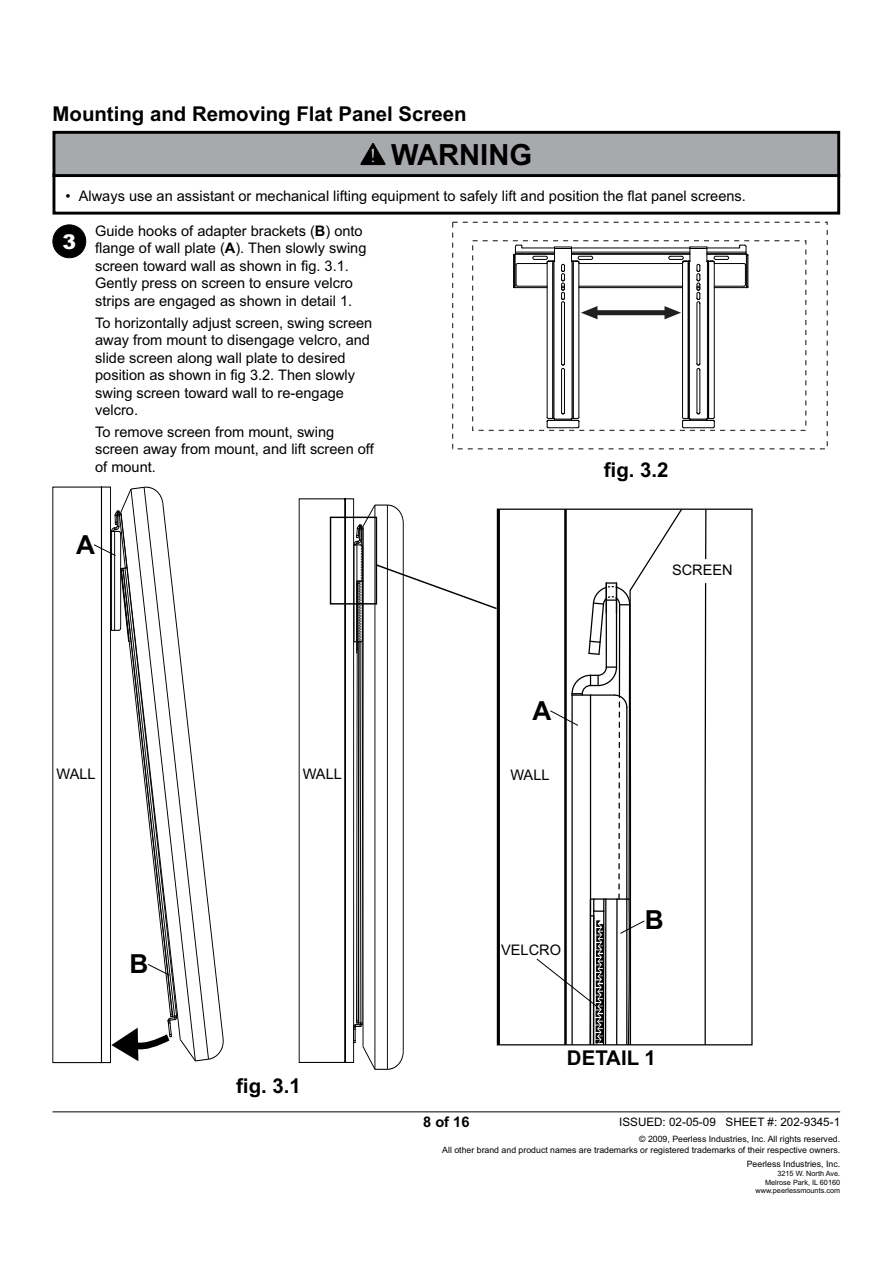
<style>
.page{position:relative;width:893px;height:1263px;background:#fff}
.page>*{position:absolute;margin:0;border:0;box-sizing:border-box;transform-origin:0 0}
.t1{font:700 29.1px "Arial";color:#000}
.t2{font:700 26.25px "Arial";color:#000}
.t3{font:700 20.4px "Arial";color:#000}
.t4{font:900 20.4px "Arial";color:#fff}
.t5{font:14.55px/17.5px "Arial";color:#000}
.t6{font:700 14.55px "Arial";color:#000}
.t7{font:11.7px "Arial";color:#000}
.t8{font:8.7px/10.5px "Arial";color:#000;text-align:right}
.t9{font:7.35px/8.7px "Arial";color:#000;text-align:right}
.s1{font-weight:700}
</style>
<div class="page">
<hr style="left:53px;top:1111px;width:787px;height:1px;background:#000">
<svg style="left:708px;top:508px;width:45px;height:538px"></svg>
<div style="left:53px;top:174px;width:787px;height:41px;border:3px solid #000"></div>
<div style="left:54px;top:132px;width:785px;height:44px;background:#a7a9ac"></div>
<div style="left:53px;top:131px;width:787px;height:46px;border:3px solid #000"></div>
<svg style="left:360px;top:143px;width:25px;height:22px"></svg>
<div style="left:53px;top:225px;width:33px;height:33px;background:#000;border-radius:50%"></div>
<div style="left:53px;top:225px;width:33px;height:33px;border:1px solid #000;border-radius:50%"></div>
<hr style="left:714px;top:263px;width:30px;height:1px;background:#000">
<hr style="left:579px;top:263px;width:103px;height:1px;background:#000">
<hr style="left:579px;top:286px;width:103px;height:1px;background:#000">
<hr style="left:714px;top:286px;width:30px;height:1px;background:#000">
<hr style="left:747px;top:255px;width:1px;height:32px;background:#000">
<hr style="left:707px;top:253px;width:39px;height:1px;background:#000">
<hr style="left:571px;top:253px;width:119px;height:1px;background:#000">
<hr style="left:707px;top:248px;width:32px;height:1px;background:#000">
<hr style="left:571px;top:248px;width:119px;height:1px;background:#000">
<hr style="left:746px;top:254px;width:1px;height:34px;background:#000">
<svg style="left:743px;top:263px;width:5px;height:25px"></svg>
<svg style="left:738px;top:244px;width:11px;height:12px"></svg>
<hr style="left:714px;top:287px;width:32px;height:1px;background:#000">
<hr style="left:579px;top:287px;width:103px;height:1px;background:#000">
<hr style="left:707px;top:252px;width:39px;height:1px;background:#000">
<hr style="left:571px;top:252px;width:119px;height:1px;background:#000">
<hr style="left:707px;top:254px;width:39px;height:1px;background:#000">
<hr style="left:571px;top:254px;width:119px;height:1px;background:#000">
<div style="left:472px;top:240px;width:334px;height:191px;border:1px dashed #3d3f38"></div>
<div style="left:452px;top:222px;width:376px;height:227px;border:1px dashed #3d3f38"></div>
<div style="left:596px;top:310px;width:70px;height:5px;background:#221f1f"></div>
<svg style="left:513px;top:244px;width:84px;height:185px"></svg>
<svg style="left:664px;top:247px;width:65px;height:182px"></svg>
<div style="left:693px;top:560px;width:22px;height:23px;background:#fff"></div>
<svg style="left:52px;top:486px;width:172px;height:577px"></svg>
<svg style="left:299px;top:499px;width:409px;height:571px"></svg>
<h3 class="t3" style="left:53px;top:107px;width:416px">Mounting and Removing Flat Panel Screen</h3>
<h1 class="t1" style="left:391px;top:144px;width:142px">WARNING</h1>
<p class="t5" style="left:66px;top:188px;width:682px">• Always use an assistant or mechanical lifting equipment to safely lift and position the flat panel screens.</p>
<h3 class="t4" style="left:63px;top:234px;width:15px">3</h3>
<p class="t5" style="left:95px;top:223px;width:273px">Guide hooks of adapter brackets (<span class="s1">B</span>) onto flange of wall plate (<span class="s1">A</span>). Then slowly swing screen toward wall as shown in fig. 3.1.<br>Gently press on screen to ensure velcro strips are engaged as shown in detail 1.</p>
<p class="t5" style="left:95px;top:315px;width:279px">To horizontally adjust screen, swing screen away from mount to disengage velcro, and slide screen along wall plate to desired position as shown in fig 3.2. Then slowly swing screen toward wall to re-engage velcro.</p>
<p class="t5" style="left:95px;top:424px;width:280px">To remove screen from mount, swing screen away from mount, and lift screen off of mount.</p>
<h2 class="t2" style="left:76px;top:535px;width:20px">A</h2>
<p class="t5" style="left:57px;top:767px;width:41px">WALL</p>
<p class="t5" style="left:303px;top:767px;width:41px">WALL</p>
<h2 class="t2" style="left:532px;top:701px;width:20px">A</h2>
<p class="t5" style="left:510px;top:767px;width:41px">WALL</p>
<h3 class="t3" style="left:604px;top:462px;width:66px">fig. 3.2</h3>
<p class="t5" style="left:672px;top:563px;width:62px">SCREEN</p>
<h2 class="t2" style="left:130px;top:954px;width:20px">B</h2>
<h3 class="t3" style="left:236px;top:1078px;width:66px">fig. 3.1</h3>
<p class="t5" style="left:501px;top:942px;width:61px">VELCRO</p>
<h2 class="t2" style="left:645px;top:910px;width:20px">B</h2>
<h3 class="t3" style="left:567px;top:1051px;width:90px">DETAIL 1</h3>
<p class="t6" style="left:423px;top:1117px;width:48px">8 of 16</p>
<p class="t7" style="left:619px;top:1118px;width:222px">ISSUED: 02-05-09 SHEET #: 202-9345-1</p>
<p class="t8" style="left:442px;top:1135px;width:399px">© 2009, Peerless Industries, Inc. All rights reserved.<br>All other brand and product names are trademarks or registered trademarks of their respective owners.</p>
<p class="t8" style="left:747px;top:1160px;width:95px">Peerless Industries, Inc.</p>
<p class="t9" style="left:755px;top:1170px;width:86px">3215 W. North Ave.<br>Melrose Park, IL 60160 www.peerlessmounts.com</p>
</div>
